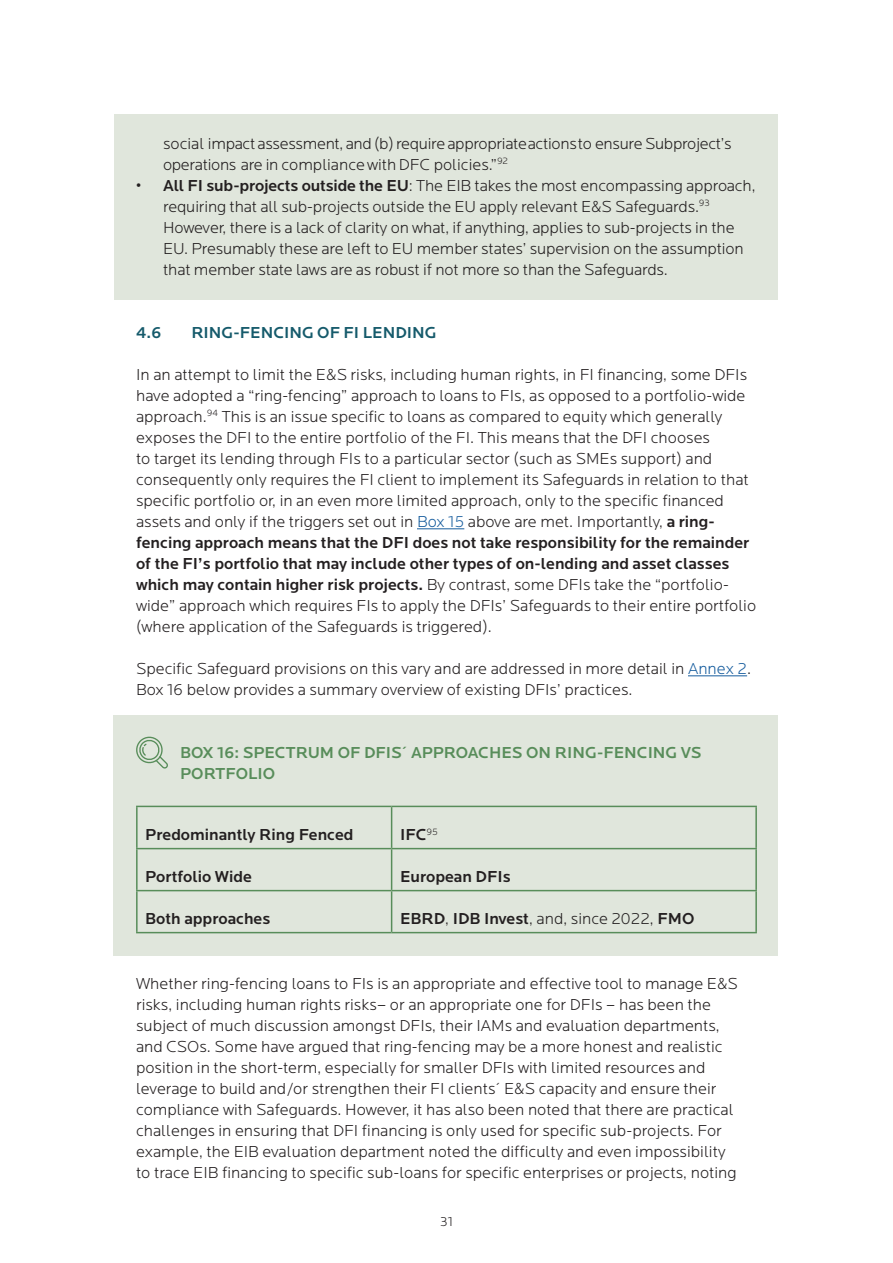
<style>
.page{position:relative;width:893px;height:1263px;background:#fff}
.page>*{position:absolute;margin:0;border:0;box-sizing:border-box;transform-origin:0 0}
.Body_text{font:300 16.5px/21px "Locator";color:#231f20}
.Body_text-2{font:300 16.5px/21px "Locator";letter-spacing:-.02em;color:#231f20}
.Body_text-3{font:500 16.5px "Locator";color:#231f20}
.Body_text-4{font:500 16.5px/21px "Locator";color:#588d5a}
.t1{font:500 16.5px "Locator";color:#155a6b}
.t2{font:300 13.5px "Locator";color:#231f20}
.s1{font-weight:500}
.s2{color:#175d9e}
.s3{font-weight:300}
</style>
<div class="page">
<div style="left:113px;top:716px;width:665px;height:240px;background:#e0e6dc"></div>
<div style="left:115px;top:115px;width:663px;height:80px;background:#e0e6dc"></div>
<div style="left:115px;top:157px;width:663px;height:143px;background:#e0e6dc"></div>
<hr style="left:417px;top:528px;width:47px;height:1px;background:#175d9e">
<hr style="left:688px;top:675px;width:59px;height:1px;background:#175d9e">
<hr style="left:136px;top:807px;width:2px;height:41px;background:#588d5a">
<hr style="left:136px;top:849px;width:2px;height:41px;background:#588d5a">
<hr style="left:136px;top:891px;width:2px;height:41px;background:#588d5a">
<hr style="left:136px;top:806px;width:256px;height:1px;background:#588d5a">
<hr style="left:392px;top:806px;width:365px;height:1px;background:#588d5a">
<hr style="left:391px;top:807px;width:1px;height:41px;background:#588d5a">
<hr style="left:755px;top:807px;width:2px;height:41px;background:#588d5a">
<hr style="left:391px;top:849px;width:1px;height:41px;background:#588d5a">
<hr style="left:755px;top:849px;width:2px;height:41px;background:#588d5a">
<hr style="left:391px;top:891px;width:1px;height:41px;background:#588d5a">
<hr style="left:755px;top:891px;width:2px;height:41px;background:#588d5a">
<hr style="left:136px;top:848px;width:256px;height:1px;background:#588d5a">
<hr style="left:392px;top:848px;width:365px;height:1px;background:#588d5a">
<hr style="left:136px;top:890px;width:256px;height:1px;background:#588d5a">
<hr style="left:392px;top:890px;width:365px;height:1px;background:#588d5a">
<hr style="left:136px;top:932px;width:256px;height:1px;background:#588d5a">
<hr style="left:392px;top:932px;width:365px;height:1px;background:#588d5a">
<svg style="left:136px;top:736px;width:32px;height:33px"></svg>
<p class="Body_text-2" style="left:163px;top:133px;width:570px">social impact assessment, and (b) require appropriate actions to ensure Subproject’s operations are in compliance with DFC policies.”<sup>92</sup></p>
<p class="Body_text" style="left:163px;top:175px;width:594px;text-indent:-27px"><span class="s1">• All FI sub-projects outside the EU</span>: The EIB takes the most encompassing approach, requiring that all sub-projects outside the EU apply relevant E&amp;S Safeguards.<sup>93<br></sup>However, there is a lack of clarity on what, if anything, applies to sub-projects in the EU. Presumably these are left to EU member states’ supervision on the assumption that member state laws are as robust if not more so than the Safeguards.</p>
<h2 class="t1" style="left:136px;top:323px;width:27px">4.6</h2>
<h2 class="t1" style="left:191px;top:323px;width:246px">RING-FENCING OF FI LENDING</h2>
<p class="Body_text" style="left:136px;top:364px;width:622px">In an attempt to limit the E&amp;S risks, including human rights, in FI financing, some DFIs have adopted a “ring-fencing” approach to loans to FIs, as opposed to a portfolio-wide approach.<sup>94</sup> This is an issue specific to loans as compared to equity which generally exposes the DFI to the entire portfolio of the FI. This means that the DFI chooses<br>to target its lending through FIs to a particular sector (such as SMEs support) and consequently only requires the FI client to implement its Safeguards in relation to that specific portfolio or, in an even more limited approach, only to the specific financed assets and only if the triggers set out in <span class="s2">Box 15</span> above are met. Importantly, <span class="s1">a ring&shy;fencing approach means that the DFI does not take responsibility for the remainder of the FI’s portfolio that may include other types of on-lending and asset classes which may contain higher risk projects.</span> By contrast, some DFIs take the “portfolio&shy;wide” approach which requires FIs to apply the DFIs’ Safeguards to their entire portfolio (where application of the Safeguards is triggered).</p>
<p class="Body_text" style="left:136px;top:658px;width:617px">Specific Safeguard provisions on this vary and are addressed in more detail in <span class="s2">Annex 2</span>.<br>Box 16 below provides a summary overview of existing DFIs’ practices.</p>
<p class="Body_text-4" style="left:180px;top:742px;width:523px">BOX 16: SPECTRUM OF DFIS´ APPROACHES ON RING-FENCING VS<br>PORTFOLIO</p>
<p class="Body_text-3" style="left:145px;top:825px;width:210px">Predominantly Ring Fenced</p>
<p class="Body_text-3" style="left:400px;top:825px;width:39px">IFC<sup>95</sup></p>
<p class="Body_text-3" style="left:145px;top:867px;width:108px">Portfolio Wide</p>
<p class="Body_text-3" style="left:400px;top:867px;width:112px">European DFIs</p>
<p class="Body_text-3" style="left:145px;top:909px;width:126px">Both approaches</p>
<p class="Body_text-3" style="left:400px;top:909px;width:296px">EBRD<span class="s3">,</span> IDB Invest<span class="s3">, and, since 2022,</span> FMO</p>
<p class="Body_text" style="left:136px;top:973px;width:603px">Whether ring-fencing loans to FIs is an appropriate and effective tool to manage E&amp;S risks, including human rights risks– or an appropriate one for DFIs – has been the subject of much discussion amongst DFIs, their IAMs and evaluation departments, and CSOs. Some have argued that ring-fencing may be a more honest and realistic position in the short-term, especially for smaller DFIs with limited resources and leverage to build and/or strengthen their FI clients´ E&amp;S capacity and ensure their compliance with Safeguards. However, it has also been noted that there are practical challenges in ensuring that DFI financing is only used for specific sub-projects. For example, the EIB evaluation department noted the difficulty and even impossibility to trace EIB financing to specific sub-loans for specific enterprises or projects, noting</p>
<p class="t2" style="left:440px;top:1215px;width:14px">31</p>
</div>
